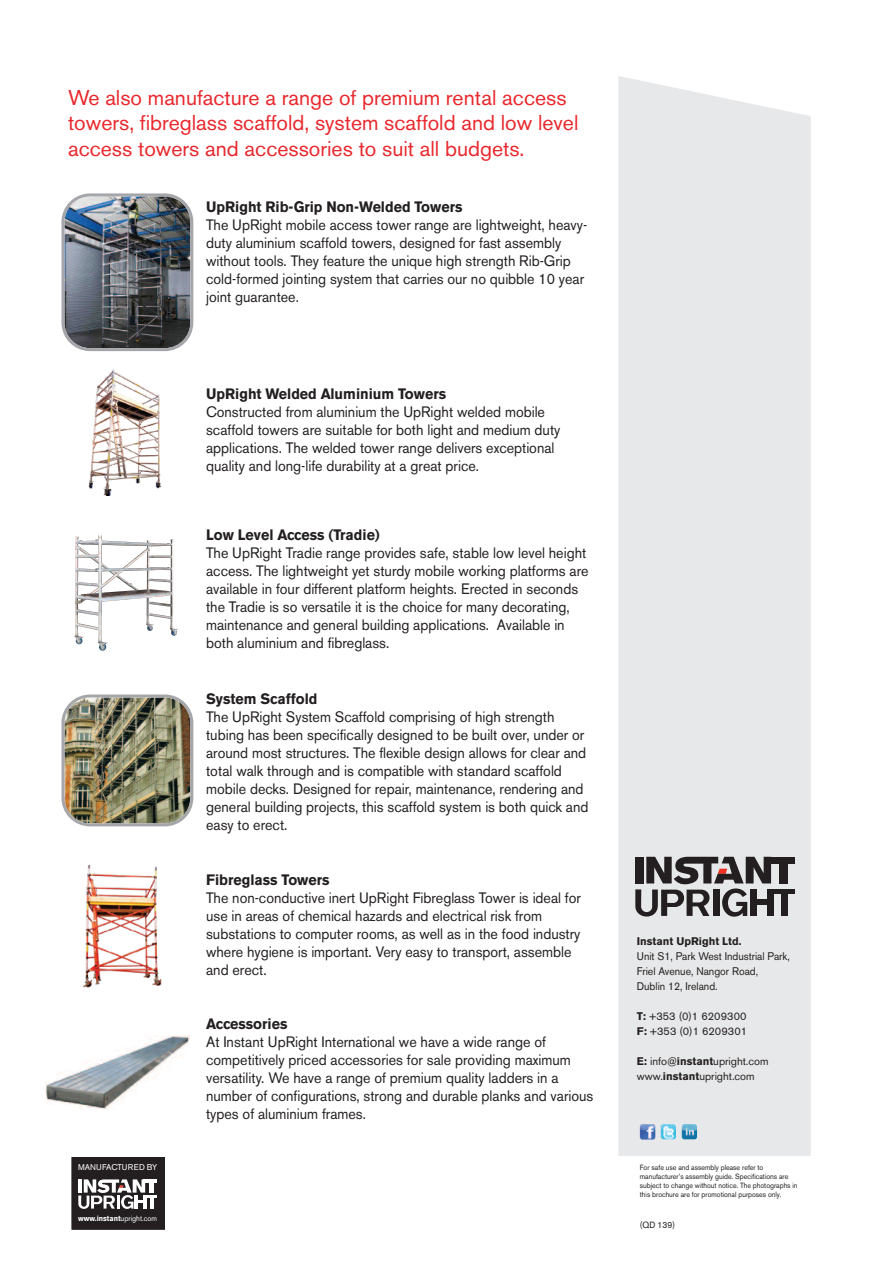
<style>
.page{position:relative;width:893px;height:1263px;background:#fff}
.page>*{position:absolute;margin:0;border:0;box-sizing:border-box;transform-origin:0 0}
.t1{font:21.3px/25.7px "Akzidenz Grotesk BE";color:#e9282d}
.t2{font:15px/18px "Akzidenz Grotesk BE";color:#231f20;scale:.95 1}
.t3{font:700 15px "Akzidenz Grotesk BE";color:#231f20;scale:.95 1}
.t4{font:10.95px/15px "Akzidenz Grotesk BE";color:#231f20}
.t5{font:10.95px/15px "Akzidenz Grotesk BE";color:#231f20;scale:.95 1}
.t6{font:700 10.95px "Akzidenz Grotesk BE";color:#231f20}
.t7{font:9px "Akzidenz Grotesk BE";color:#231f20;scale:.93 1}
.t8{font:8.25px "Akzidenz Grotesk BE";color:#fff}
.t9{font:7.5px/9px "Akzidenz Grotesk BE";color:#231f20;scale:.93 1}
.t10{font:700 7.5px "Akzidenz Grotesk BE";color:#fff;scale:.95 1}
.s1{font-weight:700}
.s2{font-weight:400}
</style>
<div class="page">
<div style="left:618px;top:76px;width:193px;height:1080px;background:#e7e8e9"></div>
<div style="left:71px;top:1157px;width:94px;height:73px;background:#231f20"></div>
<div style="left:70px;top:1156px;width:96px;height:75px;border:1px solid #fff"></div>
<svg style="left:78px;top:1179px;width:79px;height:30px"></svg>
<hr style="left:78px;top:1179px;width:4px;height:13px;background:#fff">
<div style="left:767px;top:889px;width:7px;height:27px;background:#231f20"></div>
<div style="left:781px;top:890px;width:6px;height:26px;background:#231f20"></div>
<div style="left:773px;top:889px;width:21px;height:5px;background:#231f20"></div>
<div style="left:779px;top:857px;width:8px;height:27px;background:#231f20"></div>
<div style="left:767px;top:857px;width:27px;height:6px;background:#231f20"></div>
<svg style="left:635px;top:857px;width:136px;height:60px;background:#817e7f"></svg>
<div style="left:635px;top:857px;width:8px;height:26px;background:#231f20"></div>
<img style="left:640px;top:1124px;width:15px;height:15px;border-radius:3px">
<img style="left:661px;top:1124px;width:15px;height:15px;border-radius:3px">
<img style="left:682px;top:1124px;width:15px;height:15px;border-radius:3px">
<img style="left:61px;top:694px;width:132px;height:132px">
<img style="left:61px;top:193px;width:132px;height:158px">
<img style="left:88px;top:369px;width:74px;height:126px">
<img style="left:83px;top:865px;width:79px;height:123px">
<img style="left:45px;top:1035px;width:145px;height:75px">
<img style="left:75px;top:535px;width:103px;height:116px">
<h1 class="t1" style="left:68px;top:87px;width:512px">We also manufacture a range of premium rental access towers, fibreglass scaffold, system scaffold and low level access towers and accessories to suit all budgets.</h1>
<p class="t3" style="left:206px;top:201px;width:271px">UpRight Rib-Grip Non-Welded Towers</p>
<p class="t2" style="left:206px;top:217px;width:403px">The UpRight mobile access tower range are lightweight, heavy&shy;duty aluminium scaffold towers, designed for fast assembly without tools. They feature the unique high strength Rib-Grip cold-formed jointing system that carries our no quibble 10 year joint guarantee.</p>
<p class="t3" style="left:206px;top:388px;width:254px">UpRight Welded Aluminium Towers</p>
<p class="t2" style="left:206px;top:405px;width:374px">Constructed from aluminium the UpRight welded mobile scaffold towers are suitable for both light and medium duty applications. The welded tower range delivers exceptional quality and long-life durability at a great price.</p>
<p class="t3" style="left:206px;top:529px;width:184px">Low Level Access (Tradie)</p>
<p class="t2" style="left:206px;top:546px;width:404px">The UpRight Tradie range provides safe, stable low level height access. The lightweight yet sturdy mobile working platforms are available in four different platform heights. Erected in seconds the Tradie is so versatile it is the choice for many decorating, maintenance and general building applications. Available in both aluminium and fibreglass.</p>
<p class="t3" style="left:206px;top:693px;width:119px">System Scaffold</p>
<p class="t2" style="left:206px;top:709px;width:404px">The UpRight System Scaffold comprising of high strength tubing has been specifically designed to be built over, under or around most structures. The flexible design allows for clear and total walk through and is compatible with standard scaffold mobile decks. Designed for repair, maintenance, rendering and general building projects, this scaffold system is both quick and easy to erect.</p>
<p class="t3" style="left:206px;top:874px;width:131px">Fibreglass Towers</p>
<p class="t2" style="left:206px;top:891px;width:396px">The non-conductive inert UpRight Fibreglass Tower is ideal for use in areas of chemical hazards and electrical risk from substations to computer rooms, as well as in the food industry where hygiene is important. Very easy to transport, assemble and erect.</p>
<p class="t3" style="left:206px;top:1018px;width:87px">Accessories</p>
<p class="t2" style="left:206px;top:1035px;width:409px">At Instant UpRight International we have a wide range of competitively priced accessories for sale providing maximum versatility. We have a range of premium quality ladders in a number of configurations, strong and durable planks and various types of aluminium frames.</p>
<p class="t6" style="left:637px;top:937px;width:106px">Instant UpRight Ltd.</p>
<p class="t5" style="left:637px;top:950px;width:162px">Unit S1, Park West Industrial Park,<br>Friel Avenue, Nangor Road,<br>Dublin 12, Ireland.</p>
<p class="t4" style="left:637px;top:1010px;width:112px"><span class="s1">T:</span> +353 (0)1 6209300<br><span class="s1">F:</span> +353 (0)1 6209301</p>
<p class="t4" style="left:637px;top:1055px;width:133px"><span class="s1">E:</span> info@<span class="s1">instant</span>upright.com www.<span class="s1">instant</span>upright.com</p>
<p class="t8" style="left:78px;top:1164px;width:81px">MANUFACTURED BY</p>
<p class="t9" style="left:640px;top:1163px;width:171px">For safe use and assembly please refer to manufacturer’s assembly guide. Specifications are subject to change without notice. The photographs in this brochure are for promotional purposes only.</p>
<p class="t7" style="left:640px;top:1221px;width:39px">(QD 139)</p>
<p class="t10" style="left:78px;top:1215px;width:85px">www.instant<span class="s2">upright.com</span></p>
</div>
